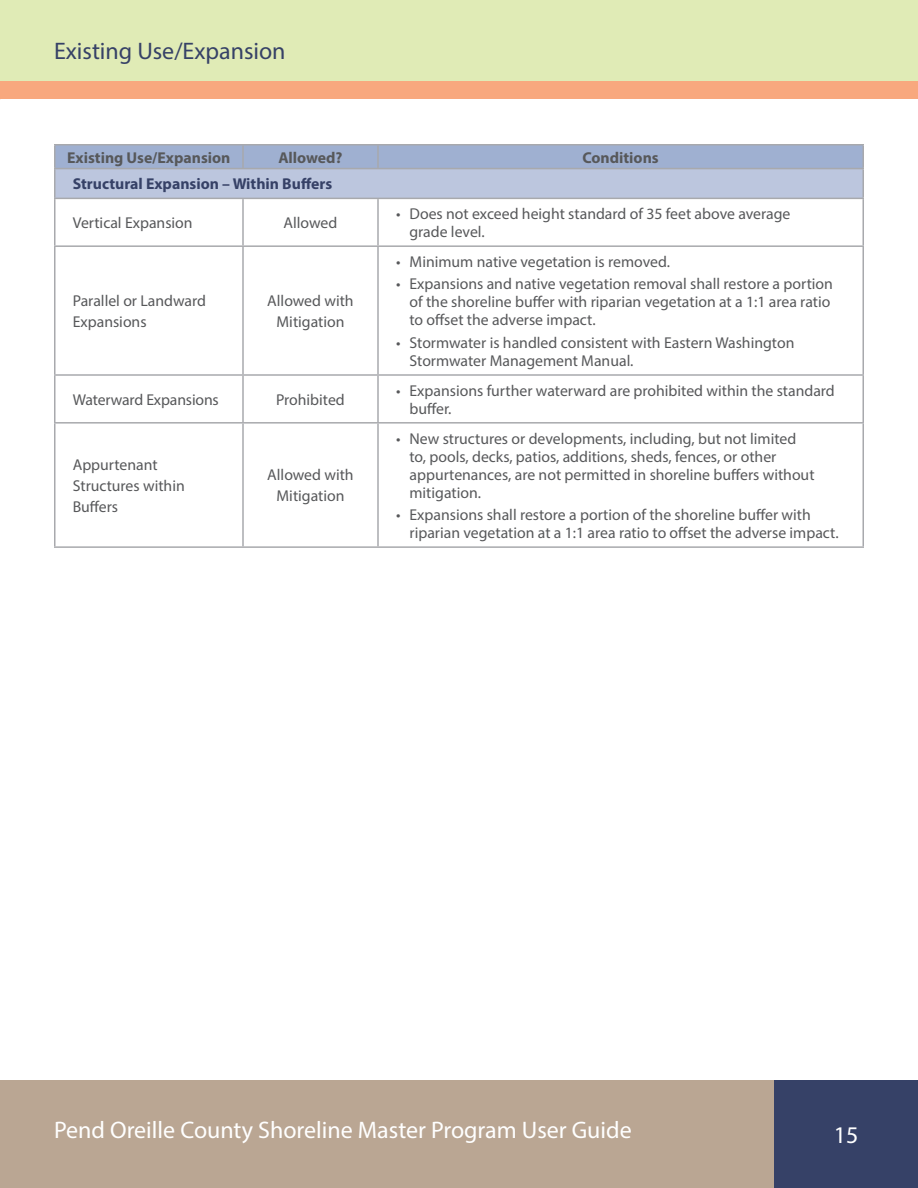
<style>
.page{position:relative;width:918px;height:1188px;background:#fff}
.page>*{position:absolute;margin:0;border:0;box-sizing:border-box;transform-origin:0 0}
.t1{font:24px "Myriad Pro";color:#fff}
.t2{font:24px "Myriad Pro";color:#364167}
.t3{font:15.75px/18px "Myriad Pro";color:#57585a}
.t4{font:700 15.75px "Myriad Pro";color:#57585a}
.t5{font:700 15.75px "Myriad Pro";color:#364167}
</style>
<div class="page">
<div style="left:0;top:1080px;width:918px;height:108px;background:#baa693"></div>
<div style="left:0;top:0;width:918px;height:81px;background:#e0ebb6"></div>
<div style="left:774px;top:1080px;width:144px;height:108px;background:#364167"></div>
<div style="left:56px;top:146px;width:806px;height:22px;background:#9fb0d1"></div>
<div style="left:55px;top:169px;width:808px;height:29px;background:#bcc6de"></div>
<hr style="left:54px;top:169px;width:2px;height:29px;background:#a8a9ad">
<hr style="left:862px;top:169px;width:2px;height:29px;background:#a8a9ad">
<hr style="left:54px;top:198px;width:189px;height:1px;background:#a8a9ad">
<hr style="left:54px;top:199px;width:2px;height:46px;background:#a8a9ad">
<hr style="left:243px;top:198px;width:135px;height:1px;background:#a8a9ad">
<hr style="left:242px;top:199px;width:2px;height:46px;background:#a8a9ad">
<hr style="left:378px;top:198px;width:486px;height:1px;background:#a8a9ad">
<hr style="left:377px;top:199px;width:2px;height:46px;background:#a8a9ad">
<hr style="left:862px;top:199px;width:2px;height:46px;background:#a8a9ad">
<hr style="left:54px;top:245px;width:189px;height:2px;background:#a8a9ad">
<hr style="left:54px;top:247px;width:2px;height:127px;background:#a8a9ad">
<hr style="left:243px;top:245px;width:135px;height:2px;background:#a8a9ad">
<hr style="left:242px;top:247px;width:2px;height:127px;background:#a8a9ad">
<hr style="left:378px;top:245px;width:486px;height:2px;background:#a8a9ad">
<hr style="left:377px;top:247px;width:2px;height:127px;background:#a8a9ad">
<hr style="left:862px;top:247px;width:2px;height:127px;background:#a8a9ad">
<hr style="left:54px;top:374px;width:189px;height:2px;background:#a8a9ad">
<hr style="left:54px;top:376px;width:2px;height:46px;background:#a8a9ad">
<hr style="left:243px;top:374px;width:135px;height:2px;background:#a8a9ad">
<hr style="left:242px;top:376px;width:2px;height:46px;background:#a8a9ad">
<hr style="left:378px;top:374px;width:486px;height:2px;background:#a8a9ad">
<hr style="left:377px;top:376px;width:2px;height:46px;background:#a8a9ad">
<hr style="left:862px;top:376px;width:2px;height:46px;background:#a8a9ad">
<hr style="left:54px;top:422px;width:189px;height:2px;background:#a8a9ad">
<hr style="left:54px;top:424px;width:2px;height:122px;background:#a8a9ad">
<hr style="left:243px;top:422px;width:135px;height:2px;background:#a8a9ad">
<hr style="left:242px;top:424px;width:2px;height:122px;background:#a8a9ad">
<hr style="left:378px;top:422px;width:486px;height:2px;background:#a8a9ad">
<hr style="left:377px;top:424px;width:2px;height:122px;background:#a8a9ad">
<hr style="left:862px;top:424px;width:2px;height:122px;background:#a8a9ad">
<hr style="left:54px;top:546px;width:189px;height:2px;background:#a8a9ad">
<hr style="left:243px;top:546px;width:135px;height:2px;background:#a8a9ad">
<hr style="left:378px;top:546px;width:486px;height:2px;background:#a8a9ad">
<hr style="left:54px;top:144px;width:189px;height:2px;background:#a8a9ad">
<hr style="left:54px;top:146px;width:2px;height:22px;background:#a8a9ad">
<hr style="left:243px;top:144px;width:135px;height:2px;background:#a8a9ad">
<hr style="left:242px;top:146px;width:2px;height:22px;background:#a8a9ad">
<hr style="left:378px;top:144px;width:486px;height:2px;background:#a8a9ad">
<hr style="left:377px;top:146px;width:2px;height:22px;background:#a8a9ad">
<hr style="left:862px;top:146px;width:2px;height:22px;background:#a8a9ad">
<hr style="left:54px;top:168px;width:189px;height:1px;background:#a8a9ad">
<hr style="left:243px;top:168px;width:135px;height:1px;background:#a8a9ad">
<hr style="left:378px;top:168px;width:486px;height:1px;background:#a8a9ad">
<div style="left:0;top:81px;width:918px;height:18px;background:#f8a87e"></div>
<h1 class="t2" style="left:54px;top:36px;width:233px">Existing Use/Expansion</h1>
<p class="t4" style="left:67px;top:147px;width:165px">Existing Use/Expansion</p>
<p class="t4" style="left:278px;top:147px;width:66px">Allowed?</p>
<p class="t4" style="left:582px;top:147px;width:78px">Conditions</p>
<p class="t5" style="left:73px;top:174px;width:261px">Structural Expansion – Within Buffers</p>
<p class="t3" style="left:73px;top:214px;width:121px">Vertical Expansion</p>
<p class="t3" style="left:284px;top:214px;width:55px">Allowed</p>
<p class="t3" style="left:409px;top:205px;width:382px;text-indent:-13px">• Does not exceed height standard of 35 feet above average grade level.</p>
<p class="t3" style="left:73px;top:290px;width:135px;line-height:21px">Parallel or Landward<br>Expansions</p>
<p class="t3" style="left:267px;top:290px;width:88px;line-height:21px;text-align:center">Allowed with<br>Mitigation</p>
<p class="t3" style="left:396px;top:252px;width:276px">• Minimum native vegetation is removed.</p>
<p class="t3" style="left:409px;top:275px;width:425px;text-indent:-13px">• Expansions and native vegetation removal shall restore a portion of the shoreline buffer with riparian vegetation at a 1:1 area ratio to offset the adverse impact.</p>
<p class="t3" style="left:409px;top:333px;width:386px;text-indent:-13px">• Stormwater is handled consistent with Eastern Washington<br>Stormwater Management Manual.</p>
<p class="t3" style="left:73px;top:390px;width:148px">Waterward Expansions</p>
<p class="t3" style="left:276px;top:390px;width:70px">Prohibited</p>
<p class="t3" style="left:409px;top:381px;width:427px;text-indent:-13px">• Expansions further waterward are prohibited within the standard buffer.</p>
<p class="t3" style="left:73px;top:454px;width:114px;line-height:21px">Appurtenant<br>Structures within<br>Buffers</p>
<p class="t3" style="left:267px;top:464px;width:88px;line-height:21px;text-align:center">Allowed with<br>Mitigation</p>
<p class="t3" style="left:409px;top:429px;width:407px;text-indent:-13px">• New structures or developments, including, but not limited to, pools, decks, patios, additions, sheds, fences, or other appurtenances, are not permitted in shoreline buffers without mitigation.</p>
<p class="t3" style="left:409px;top:506px;width:431px;text-indent:-13px">• Expansions shall restore a portion of the shoreline buffer with riparian vegetation at a 1:1 area ratio to offset the adverse impact.</p>
<h1 class="t1" style="left:54px;top:1115px;width:579px">Pend Oreille County Shoreline Master Program User Guide</h1>
<h1 class="t1" style="left:834px;top:1120px;width:26px">15</h1>
</div>
